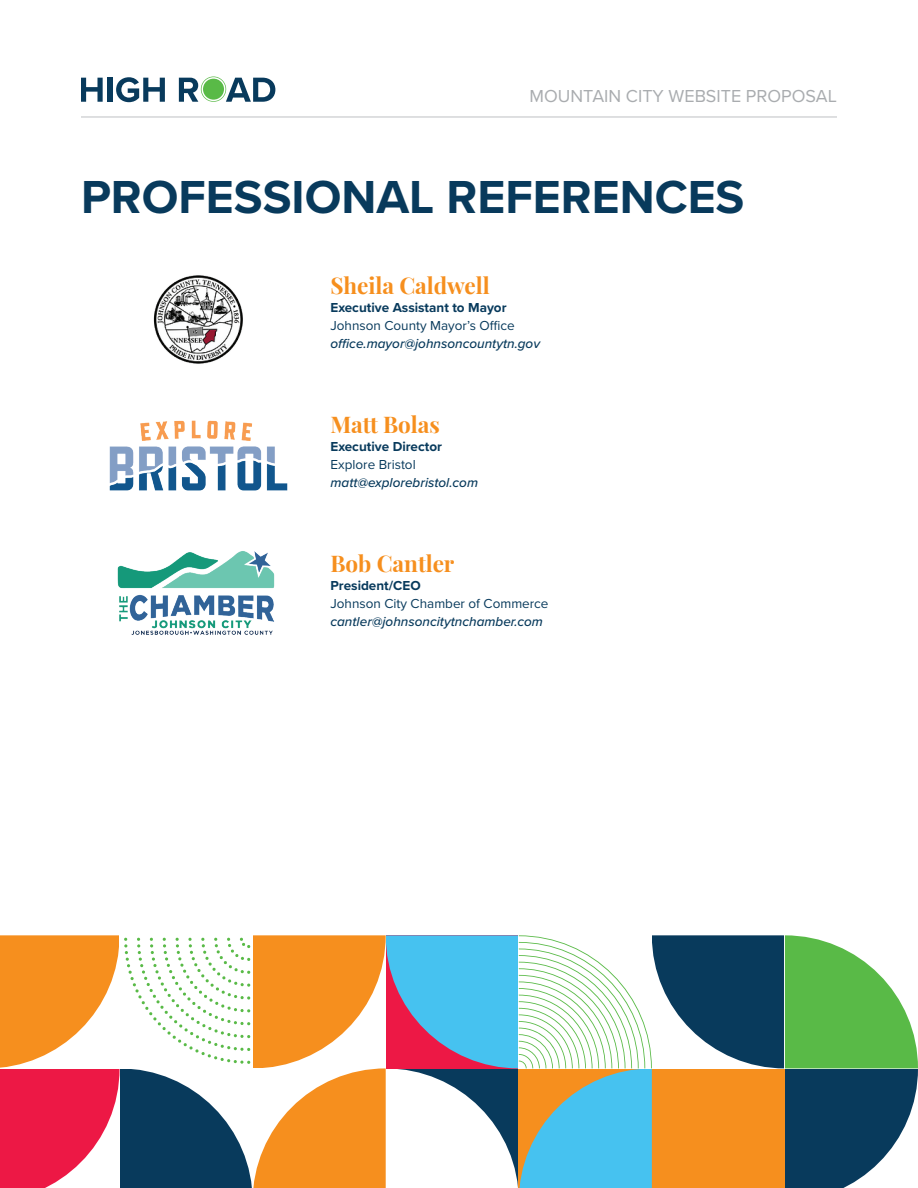
<style>
.page{position:relative;width:918px;height:1188px;background:#fff}
.page>*{position:absolute;margin:0;border:0;box-sizing:border-box;transform-origin:0 0}
.t1{font:700 48px "Proxima Nova";color:#083a5c}
.t2{font:700 22.5px "Playfair Display";color:#f68f1e}
.t3{font:18px "Proxima Nova";color:#a9acaf}
.t4{font:italic 500 13.5px "Proxima Nova";color:#083a5c}
.t5{font:13.5px "Proxima Nova";color:#083a5c}
.t6{font:700 13.5px "Proxima Nova";color:#083a5c}
</style>
<div class="page">
<svg style="left:81px;top:78px;width:22px;height:24px"></svg>
<div style="left:107px;top:78px;width:6px;height:24px;background:#083a5c"></div>
<svg style="left:116px;top:77px;width:49px;height:25px"></svg>
<svg style="left:179px;top:76px;width:96px;height:26px"></svg>
<div style="left:203px;top:79px;width:21px;height:21px;background:#59ba47;border-radius:50%"></div>
<hr style="left:81px;top:116px;width:756px;height:2px;background:#d4d5d7">
<img style="left:109px;top:420px;width:179px;height:71px">
<img style="left:153px;top:275px;width:90px;height:89px">
<img style="left:117px;top:551px;width:158px;height:84px">
<svg style="left:0;top:935px;width:918px;height:253px"></svg>
<h3 class="t3" style="left:530px;top:83px;width:309px">MOUNTAIN CITY WEBSITE PROPOSAL</h3>
<h1 class="t1" style="left:81px;top:162px;width:665px">PROFESSIONAL REFERENCES</h1>
<h2 class="t2" style="left:330px;top:268px;width:161px">Sheila Caldwell</h2>
<p class="t6" style="left:330px;top:298px;width:178px">Executive Assistant to Mayor</p>
<p class="t5" style="left:330px;top:316px;width:186px">Johnson County Mayor’s Office</p>
<p class="t4" style="left:330px;top:334px;width:211px">office.mayor@johnsoncountytn.gov</p>
<h2 class="t2" style="left:330px;top:407px;width:111px">Matt Bolas</h2>
<p class="t6" style="left:330px;top:436px;width:113px">Executive Director</p>
<p class="t5" style="left:330px;top:454px;width:87px">Explore Bristol</p>
<p class="t4" style="left:330px;top:472px;width:149px">matt@explorebristol.com</p>
<h2 class="t2" style="left:330px;top:545px;width:125px">Bob Cantler</h2>
<p class="t6" style="left:330px;top:575px;width:92px">President/CEO</p>
<p class="t5" style="left:330px;top:593px;width:220px">Johnson City Chamber of Commerce</p>
<p class="t4" style="left:330px;top:611px;width:214px">cantler@johnsoncitytnchamber.com</p>
</div>
